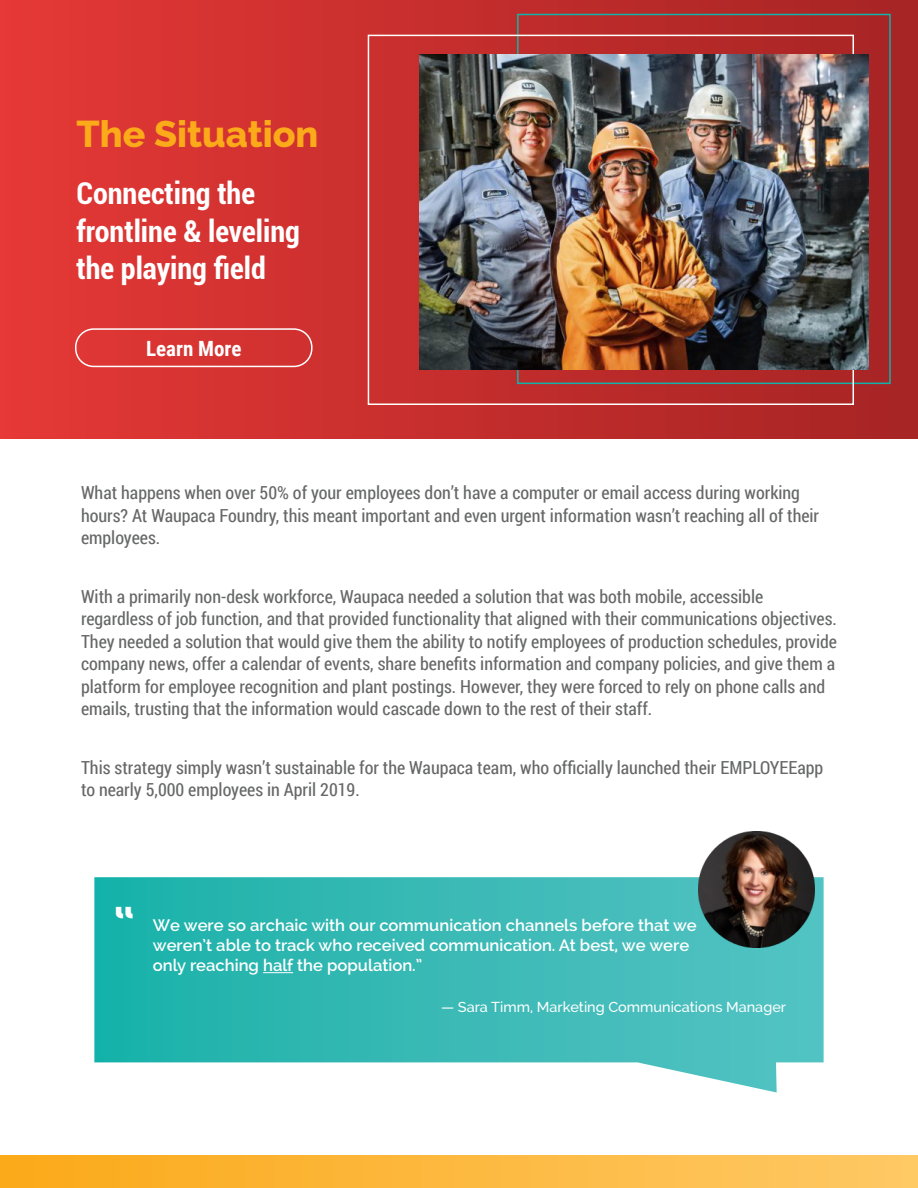
<style>
.page{position:relative;width:918px;height:1188px;background:#fff}
.page>*{position:absolute;margin:0;border:0;box-sizing:border-box;transform-origin:0 0}
.t1{font:700 49.2px "Raleway";color:#fff}
.t2{font:800 37.5px "Raleway";color:#fbaa19}
.t3{font:700 condensed 30px/37.5px "Roboto";color:#fff}
.t4{font:700 21px "Roboto Condensed";color:#fff}
.t5{font:18px/22.5px "Roboto Condensed";color:#666767}
.t6{font:600 16.65px/20.2px "Raleway";color:#fff}
.t7{font:500 14.4px "Raleway";color:#fff}
</style>
<div class="page">
<div style="left:0;top:0;width:918px;height:438px;background:linear-gradient(to right,#e53836,#a42727)"></div>
<div style="left:517px;top:14px;width:374px;height:370px;border:2px solid #11b2a9"></div>
<div style="left:368px;top:35px;width:486px;height:370px;border:2px solid #fff"></div>
<div style="left:0;top:1156px;width:918px;height:32px;background:linear-gradient(to right,#fba919,#ffc965)"></div>
<div style="left:75px;top:328px;width:238px;height:39px;border:2px solid #fff;border-radius:18px"></div>
<svg style="left:94px;top:877px;width:730px;height:216px;background:#52c3bf"></svg>
<hr style="left:263px;top:972px;width:30px;height:1px;background:#fff">
<img style="left:698px;top:832px;width:117px;height:116px">
<img style="left:419px;top:55px;width:449px;height:315px">
<h2 class="t2" style="left:76px;top:113px;width:244px">The Situation</h2>
<h3 class="t3" style="left:76px;top:174px;width:225px">Connecting the frontline &amp; leveling the playing field</h3>
<p class="t4" style="left:146px;top:333px;width:97px">Learn More</p>
<p class="t5" style="left:81px;top:481px;width:740px">What happens when over 50% of your employees don’t have a computer or email access during working hours? At Waupaca Foundry, this meant important and even urgent information wasn’t reaching all of their employees.</p>
<p class="t5" style="left:81px;top:585px;width:758px">With a primarily non-desk workforce, Waupaca needed a solution that was both mobile, accessible regardless of job function, and that provided functionality that aligned with their communications objectives.<br>They needed a solution that would give them the ability to notify employees of production schedules, provide company news, offer a calendar of events, share benefits information and company policies, and give them a platform for employee recognition and plant postings. However, they were forced to rely on phone calls and emails, trusting that the information would cascade down to the rest of their staff.</p>
<p class="t5" style="left:81px;top:756px;width:744px">This strategy simply wasn’t sustainable for the Waupaca team, who officially launched their EMPLOYEEapp to nearly 5,000 employees in April 2019.</p>
<h1 class="t1" style="left:114px;top:898px;width:23px">“</h1>
<p class="t6" style="left:153px;top:915px;width:546px">We were so archaic with our communication channels before that we weren’t able to track who received communication. At best, we were only reaching half the population.”</p>
<p class="t7" style="left:441px;top:999px;width:346px">— Sara Timm, Marketing Communications Manager</p>
</div>
